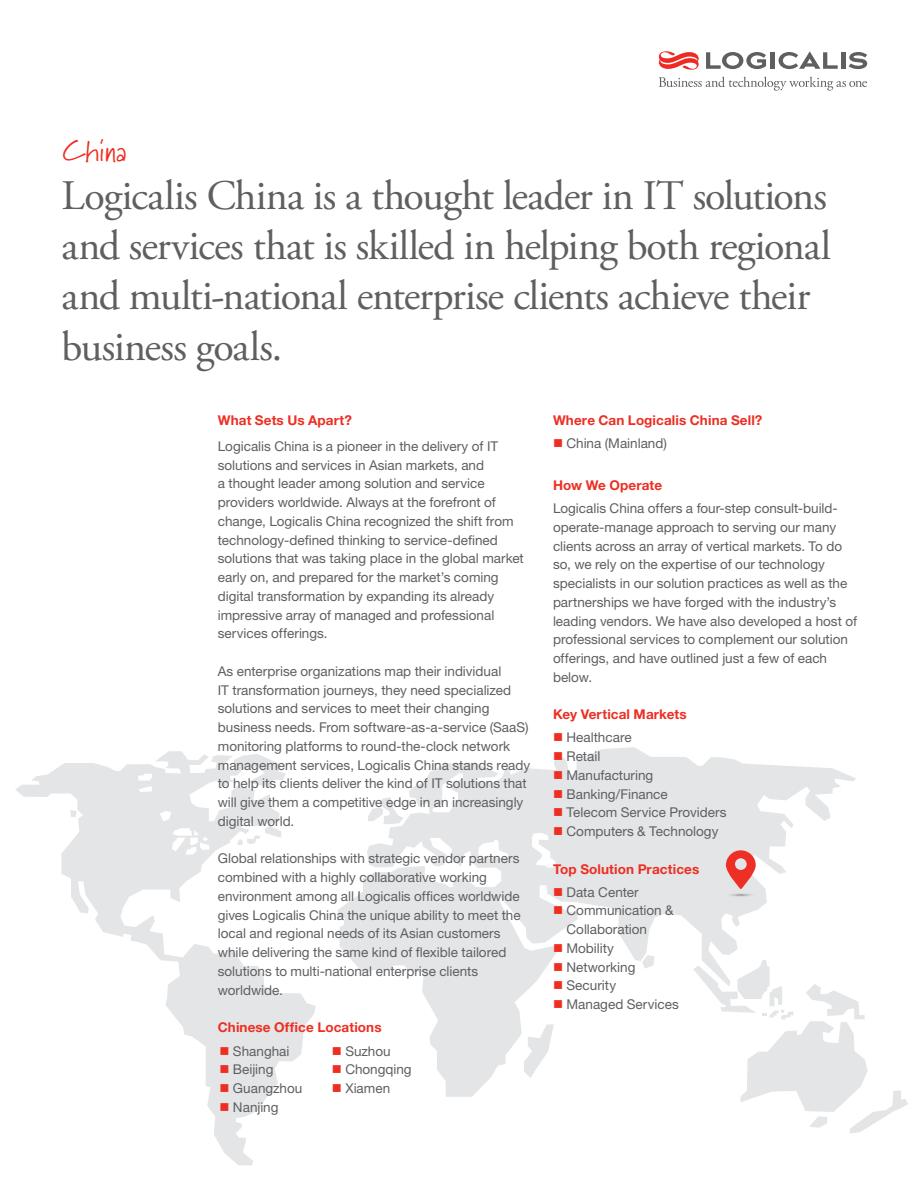
<style>
.page{position:relative;width:918px;height:1188px;background:#fff}
.page>*{position:absolute;margin:0;border:0;box-sizing:border-box;transform-origin:0 0}
.subhead{font:42px/50.4px "Adobe Garamond Pro";letter-spacing:-.025em;color:#5f5f62}
.t1{font:30px "Marydale";letter-spacing:-.025em;color:#ee2e22}
.t2{font:13.5px/18.8px "Helvetica Neue LT Std";color:#5f5f62}
.t3{font:700 13.5px "Helvetica Neue LT Std";letter-spacing:.01em;color:#ee2e22}
</style>
<div class="page">
<svg style="left:740px;top:1001px;width:168px;height:133px"></svg>
<svg style="left:337px;top:747px;width:520px;height:350px"></svg>
<svg style="left:15px;top:751px;width:301px;height:414px"></svg>
<img style="left:716px;top:889px;width:48px;height:10px">
<svg style="left:726px;top:850px;width:30px;height:40px"></svg>
<svg style="left:659px;top:77px;width:208px;height:14px"></svg>
<hr style="left:771px;top:52px;width:4px;height:17px;background:#5f5f62">
<hr style="left:841px;top:52px;width:4px;height:17px;background:#5f5f62">
<svg style="left:706px;top:52px;width:60px;height:17px"></svg>
<svg style="left:779px;top:51px;width:59px;height:18px"></svg>
<svg style="left:849px;top:52px;width:18px;height:17px"></svg>
<svg style="left:659px;top:51px;width:40px;height:19px"></svg>
<svg style="left:554px;top:752px;width:8px;height:8px"></svg>
<svg style="left:554px;top:771px;width:8px;height:8px"></svg>
<svg style="left:554px;top:790px;width:8px;height:8px"></svg>
<svg style="left:554px;top:809px;width:8px;height:7px"></svg>
<svg style="left:554px;top:827px;width:8px;height:8px"></svg>
<svg style="left:554px;top:888px;width:8px;height:8px"></svg>
<svg style="left:554px;top:907px;width:8px;height:7px"></svg>
<svg style="left:554px;top:944px;width:8px;height:8px"></svg>
<svg style="left:554px;top:963px;width:8px;height:8px"></svg>
<svg style="left:554px;top:982px;width:8px;height:7px"></svg>
<svg style="left:554px;top:1000px;width:8px;height:8px"></svg>
<svg style="left:221px;top:1047px;width:7px;height:8px"></svg>
<svg style="left:221px;top:1065px;width:7px;height:8px"></svg>
<svg style="left:221px;top:1084px;width:7px;height:8px"></svg>
<svg style="left:221px;top:1103px;width:7px;height:8px"></svg>
<svg style="left:337px;top:1047px;width:4px;height:8px"></svg>
<svg style="left:337px;top:1065px;width:4px;height:8px"></svg>
<svg style="left:337px;top:1084px;width:4px;height:8px"></svg>
<p class="t1" style="left:63px;top:133px;width:65px">China</p>
<p class="subhead" style="left:62px;top:172px;width:771px">Logicalis China is a thought leader in IT solutions and services that is skilled in helping both regional and multi-national enterprise clients achieve their business goals.</p>
<p class="t3" style="left:218px;top:412px;width:136px">What Sets Us Apart?</p>
<p class="t2" style="left:218px;top:437px;width:308px">Logicalis China is a pioneer in the delivery of IT solutions and services in Asian markets, and<br>a thought leader among solution and service providers worldwide. Always at the forefront of change, Logicalis China recognized the shift from technology-defined thinking to service-defined solutions that was taking place in the global market early on, and prepared for the market’s coming digital transformation by expanding its already impressive array of managed and professional services offerings.</p>
<p class="t2" style="left:218px;top:662px;width:314px">As enterprise organizations map their individual<br>IT transformation journeys, they need specialized solutions and services to meet their changing business needs. From software-as-a-service (SaaS) monitoring platforms to round-the-clock network management services, Logicalis China stands ready to help its clients deliver the kind of IT solutions that will give them a competitive edge in an increasingly digital world.</p>
<p class="t2" style="left:218px;top:849px;width:304px">Global relationships with strategic vendor partners combined with a highly collaborative working environment among all Logicalis offices worldwide gives Logicalis China the unique ability to meet the local and regional needs of its Asian customers while delivering the same kind of flexible tailored solutions to multi-national enterprise clients worldwide.</p>
<p class="t3" style="left:218px;top:1019px;width:165px">Chinese Office Locations</p>
<p class="t2" style="left:233px;top:1041px;width:58px">Shanghai</p>
<p class="t2" style="left:233px;top:1060px;width:42px">Beijing</p>
<p class="t2" style="left:233px;top:1079px;width:71px">Guangzhou</p>
<p class="t2" style="left:233px;top:1098px;width:47px">Nanjing</p>
<p class="t2" style="left:345px;top:1041px;width:47px">Suzhou</p>
<p class="t2" style="left:345px;top:1060px;width:68px">Chongqing</p>
<p class="t2" style="left:345px;top:1079px;width:46px">Xiamen</p>
<p class="t3" style="left:553px;top:412px;width:211px">Where Can Logicalis China Sell?</p>
<p class="t2" style="left:567px;top:434px;width:102px">China (Mainland)</p>
<p class="t3" style="left:553px;top:477px;width:111px">How We Operate</p>
<p class="t2" style="left:553px;top:499px;width:306px">Logicalis China offers a four-step consult-build&shy;operate-manage approach to serving our many clients across an array of vertical markets. To do so, we rely on the expertise of our technology specialists in our solution practices as well as the partnerships we have forged with the industry’s leading vendors. We have also developed a host of professional services to complement our solution offerings, and have outlined just a few of each below.</p>
<p class="t3" style="left:553px;top:706px;width:135px">Key Vertical Markets</p>
<p class="t2" style="left:567px;top:728px;width:67px">Healthcare</p>
<p class="t2" style="left:567px;top:747px;width:35px">Retail</p>
<p class="t2" style="left:567px;top:766px;width:88px">Manufacturing</p>
<p class="t2" style="left:567px;top:784px;width:103px">Banking/Finance</p>
<p class="t2" style="left:567px;top:803px;width:161px">Telecom Service Providers</p>
<p class="t2" style="left:567px;top:822px;width:153px">Computers &amp; Technology</p>
<p class="t3" style="left:553px;top:861px;width:148px">Top Solution Practices</p>
<p class="t2" style="left:567px;top:882px;width:74px">Data Center</p>
<p class="t2" style="left:567px;top:901px;width:109px">Communication &amp;<br>Collaboration</p>
<p class="t2" style="left:567px;top:939px;width:49px">Mobility</p>
<p class="t2" style="left:567px;top:957px;width:70px">Networking</p>
<p class="t2" style="left:567px;top:976px;width:51px">Security</p>
<p class="t2" style="left:567px;top:995px;width:114px">Managed Services</p>
</div>
